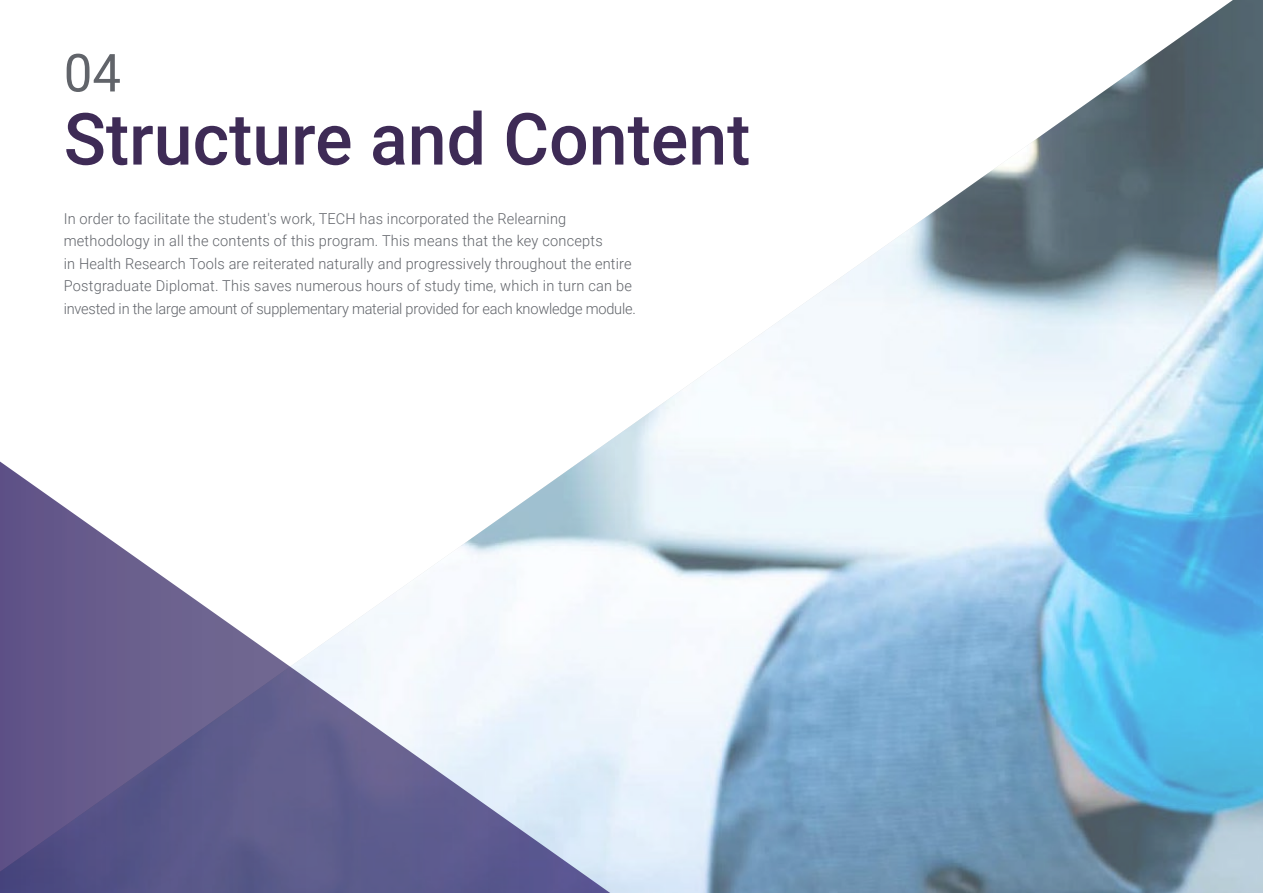
<style>
.page{position:relative;width:1263px;height:893px;background:#fff}
.page>*{position:absolute;margin:0;border:0;box-sizing:border-box;transform-origin:0 0}
.t1{font:500 72px "Roboto";color:#3e2b56}
.t2{font:52.5px "Roboto";color:#61646a}
.t3{font:300 15px/22.5px "Roboto";letter-spacing:.01em;color:#61646a}
</style>
<div class="page">
<img style="left:602px;top:0;width:661px;height:893px">
<svg style="left:0;top:446px;width:640px;height:447px"></svg>
<h2 class="t2" style="left:64px;top:36px;width:59px">04</h2>
<h1 class="t1" style="left:64px;top:89px;width:688px">Structure and Content</h1>
<p class="t3" style="left:64px;top:207px;width:573px">In order to facilitate the student's work, TECH has incorporated the Relearning methodology in all the contents of this program. This means that the key concepts<br>in Health Research Tools are reiterated naturally and progressively throughout the entire Postgraduate Diplomat. This saves numerous hours of study time, which in turn can be invested in the large amount of supplementary material provided for each knowledge module.</p>
</div>
